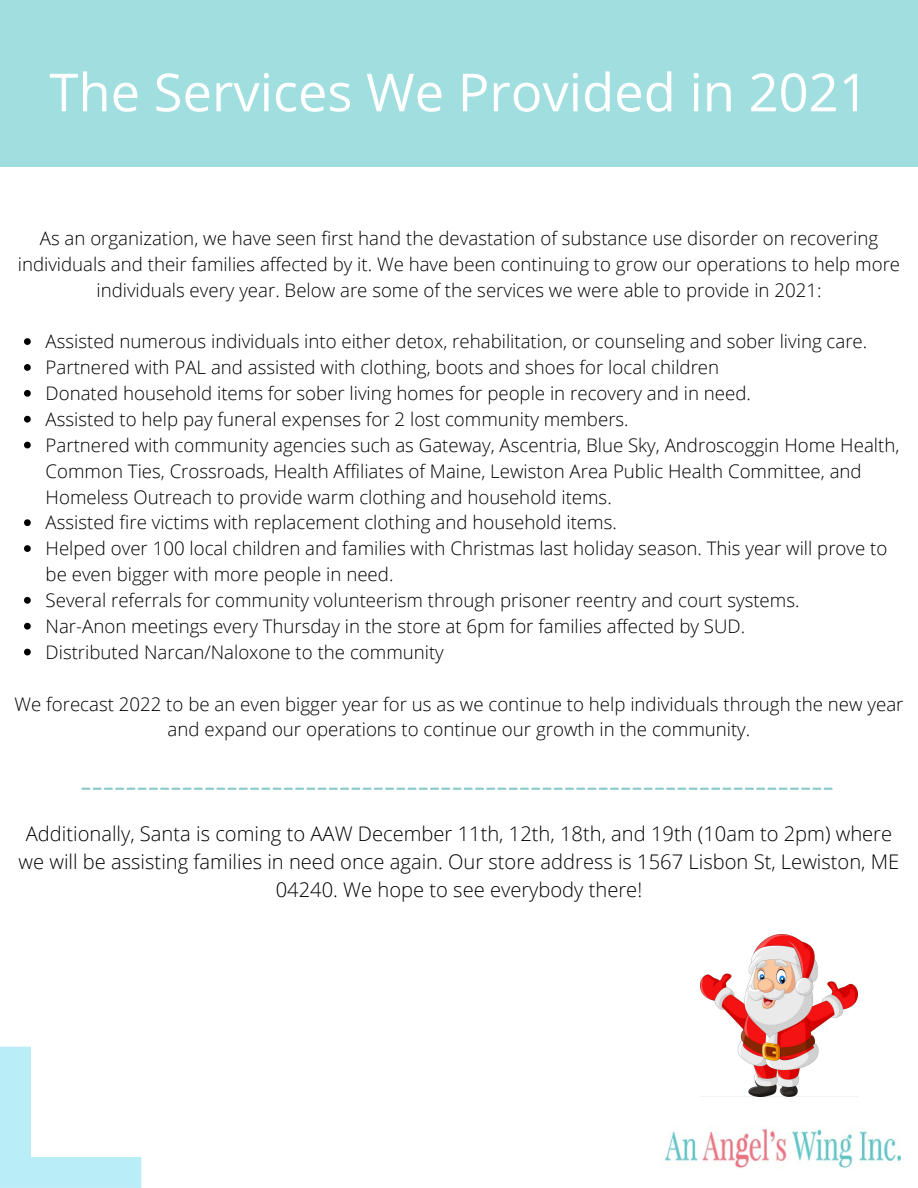
<style>
.page{position:relative;width:918px;height:1188px;background:#fff}
.page>*{position:absolute;margin:0;border:0;box-sizing:border-box;transform-origin:0 0}
.t1{font:52.5px "Open Sans";color:#fff}
.t2{font:300 20.1px/28.2px "Open Sans";color:#000;text-align:center}
.t3{font:300 18.75px/25.8px "Open Sans";color:#000}
</style>
<div class="page">
<div style="left:0;top:0;width:918px;height:166px;background:#a1dedf"></div>
<img style="left:664px;top:1129px;width:236px;height:39px">
<svg style="left:0;top:1046px;width:142px;height:142px"></svg>
<svg style="left:24px;top:338px;width:7px;height:7px"></svg>
<svg style="left:24px;top:364px;width:7px;height:7px"></svg>
<svg style="left:24px;top:390px;width:7px;height:7px"></svg>
<svg style="left:24px;top:416px;width:7px;height:7px"></svg>
<svg style="left:24px;top:442px;width:7px;height:6px"></svg>
<svg style="left:24px;top:519px;width:7px;height:7px"></svg>
<svg style="left:24px;top:545px;width:7px;height:7px"></svg>
<svg style="left:24px;top:597px;width:7px;height:7px"></svg>
<svg style="left:24px;top:623px;width:7px;height:7px"></svg>
<svg style="left:24px;top:649px;width:7px;height:6px"></svg>
<svg style="left:81px;top:788px;width:752px;height:2px"></svg>
<img style="left:701px;top:935px;width:156px;height:162px">
<p class="t1" style="left:49px;top:55px;width:821px">The Services We Provided in 2021</p>
<p class="t3" style="left:18px;top:225px;width:884px;text-align:center">As an organization, we have seen first hand the devastation of substance use disorder on recovering individuals and their families affected by it. We have been continuing to grow our operations to help more individuals every year. Below are some of the services we were able to provide in 2021:</p>
<p class="t3" style="left:46px;top:328px;width:823px">Assisted numerous individuals into either detox, rehabilitation, or counseling and sober living care.</p>
<p class="t3" style="left:46px;top:354px;width:675px">Partnered with PAL and assisted with clothing, boots and shoes for local children</p>
<p class="t3" style="left:46px;top:380px;width:707px">Donated household items for sober living homes for people in recovery and in need.</p>
<p class="t3" style="left:46px;top:406px;width:585px">Assisted to help pay funeral expenses for 2 lost community members.</p>
<p class="t3" style="left:46px;top:432px;width:855px">Partnered with community agencies such as Gateway, Ascentria, Blue Sky, Androscoggin Home Health,<br>Common Ties, Crossroads, Health Affiliates of Maine, Lewiston Area Public Health Committee, and<br>Homeless Outreach to provide warm clothing and household items.</p>
<p class="t3" style="left:46px;top:509px;width:573px">Assisted fire victims with replacement clothing and household items.</p>
<p class="t3" style="left:46px;top:535px;width:843px">Helped over 100 local children and families with Christmas last holiday season. This year will prove to be even bigger with more people in need.</p>
<p class="t3" style="left:46px;top:587px;width:755px">Several referrals for community volunteerism through prisoner reentry and court systems.</p>
<p class="t3" style="left:46px;top:613px;width:701px">Nar-Anon meetings every Thursday in the store at 6pm for families affected by SUD.</p>
<p class="t3" style="left:46px;top:639px;width:400px">Distributed Narcan/Naloxone to the community</p>
<p class="t3" style="left:14px;top:690px;width:891px;text-align:center">We forecast 2022 to be an even bigger year for us as we continue to help individuals through the new year and expand our operations to continue our growth in the community.</p>
<p class="t2" style="left:19px;top:819px;width:882px">Additionally, Santa is coming to AAW December 11th, 12th, 18th, and 19th (10am to 2pm) where we will be assisting families in need once again. Our store address is 1567 Lisbon St, Lewiston, ME<br>04240. We hope to see everybody there!</p>
</div>
